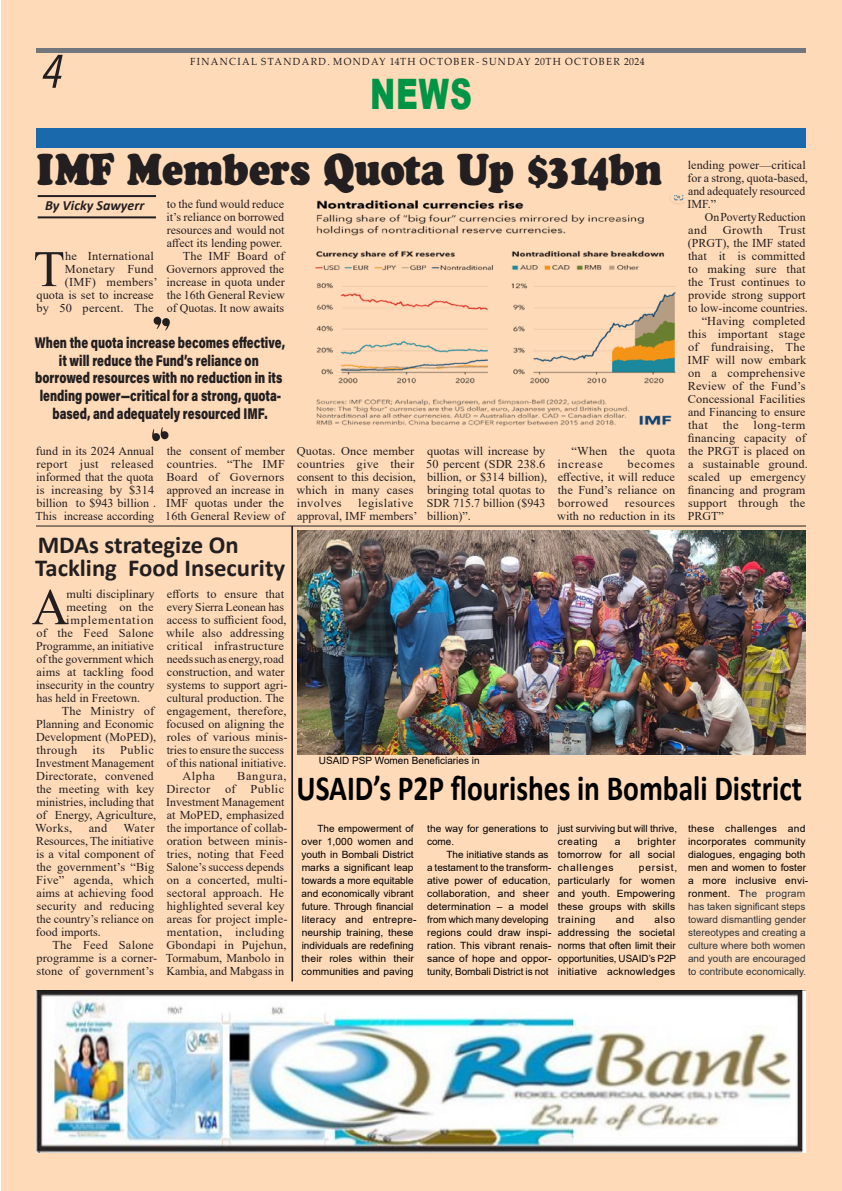
<style>
.page{position:relative;width:842px;height:1191px;background:#fff}
.page>*{position:absolute;margin:0;border:0;box-sizing:border-box;transform-origin:0 0}
.body{font:51.3px "Times New Roman";color:#231f20}
.t1{font:50px "Acumin Variable Concept";color:#231f20}
.t2{font:condensed 44.9px "Cooper Black BQ";color:#231f20}
.t3{font:900 42px "Arial";color:#009546;scale:.72 1}
.Normal__Web{font:700 35.5px "Calibri";color:#000;scale:.83 1}
.t4{font:700 24.4px/23.6px "Calibri";color:#231f20}
.body-2{font:15.5px/17.6px "Acumin Variable Concept";color:#231f20;text-align:center;scale:.74 1}
.t5{font:italic 700 14px "Calibri";color:#231f20}
.body-3{font:12px/13px "Times New Roman";letter-spacing:.005em;color:#231f20}
.body-4{font:12px/13px "Times New Roman";letter-spacing:.025em;color:#231f20}
.body-5{font:12px "Times New Roman";letter-spacing:.06em;color:#231f20}
.t6{font:10.3px "Palatino Linotype";letter-spacing:.14em;color:#231f20;scale:.95 1}
.body-6{font:10px/13px "Arial";letter-spacing:.005em;color:#000}
.body-7{font:10px/13px "Arial";color:#2c363a}
.Normal__Web-2{font:10px "Arial";color:#000}
.s1{color:#000}
</style>
<div class="page">
<div style="left:1px;top:0;width:840px;height:1191px;background:#fedab8"></div>
<div style="left:36px;top:128px;width:770px;height:19px;background:#1a69ac"></div>
<hr style="left:36px;top:48px;width:770px;height:4px;background:#72777d">
<img style="left:36px;top:990px;width:770px;height:162px">
<hr style="left:38px;top:195px;width:118px;height:2px;background:#231f20">
<hr style="left:38px;top:216px;width:118px;height:2px;background:#231f20">
<svg style="left:152px;top:427px;width:17px;height:15px"></svg>
<svg style="left:153px;top:316px;width:17px;height:15px"></svg>
<hr style="left:36px;top:525px;width:770px;height:1px;background:#231f20">
<img style="left:315px;top:195px;width:369px;height:231px">
<hr style="left:292px;top:526px;width:1px;height:455px;background:#231f20">
<img style="left:298px;top:530px;width:508px;height:224px">
<h2 class="t1" style="left:42px;top:36px;width:22px">4</h2>
<p class="t6" style="left:190px;top:54px;width:480px">FINANCIAL STANDARD. MONDAY 14TH OCTOBER- SUNDAY 20TH OCTOBER 2024</p>
<p class="t3" style="left:370px;top:64px;width:143px">NEWS</p>
<p class="t2" style="left:37px;top:143px;width:627px">IMF Members Quota Up $314bn</p>
<p class="body-3" style="left:166px;top:197px;width:119px;text-align:justify">to the fund would reduce it’s reliance on borrowed resources and would not affect its lending power.</p>
<p class="body-3" style="left:166px;top:249px;width:120px;text-align:justify;text-indent:16px">The IMF Board of Governors approved the increase in quota under the 16th General Review of Quotas. It now awaits</p>
<p class="t5" style="left:45px;top:196px;width:101px">By Vicky Sawyerr</p>
<p class="body" style="left:33px;top:233px;width:33px">T</p>
<p class="body-3" style="left:65px;top:249px;width:90px">he International</p>
<p class="body-4" style="left:65px;top:262px;width:91px">Monetary Fund</p>
<p class="body-3" style="left:65px;top:275px;width:94px">(IMF) members’</p>
<p class="body-3" style="left:37px;top:288px;width:119px">quota is set to increase</p>
<p class="body-3" style="left:36px;top:301px;width:119px">by 50 percent. The</p>
<p class="body-2" style="left:35px;top:333px;width:340px">When the quota increase becomes effective, it will reduce the Fund’s reliance on borrowed resources with no reduction in its lending power—critical for a strong, quota&shy;based, and adequately resourced IMF.</p>
<p class="body-3" style="left:35px;top:444px;width:122px">fund in its 2024 Annual report just released informed that the quota is increasing by $314 billion to $943 billion .<br>This increase according</p>
<p class="body-3" style="left:165px;top:444px;width:121px;text-align:justify">the consent of member countries. “The IMF Board of Governors approved an increase in IMF quotas under the 16th General Review of</p>
<p class="body-3" style="left:296px;top:444px;width:121px">Quotas. Once member countries give their consent to this decision, which in many cases involves</p>
<p class="body-3" style="left:297px;top:496px;width:122px;text-indent:61px">legislative approval, IMF members’</p>
<p class="body-3" style="left:426px;top:444px;width:122px">quotas will increase by<br>50 percent (SDR 238.6 billion, or $314 billion), bringing total quotas to<br>SDR 715.7 billion ($943 billion)”.</p>
<p class="body-4" style="left:557px;top:444px;width:119px;text-indent:14px">“When the quota increase</p>
<p class="body-3" style="left:558px;top:457px;width:119px;text-align:justify;text-indent:70px">becomes effective, it will reduce the Fund’s reliance on borrowed</p>
<p class="body-3" style="left:557px;top:496px;width:119px;text-align:right">resources<br>with no reduction in its</p>
<p class="body-3" style="left:687px;top:158px;width:122px">lending power—critical for a strong, quota-based, and adequately resourced<br>IMF.”</p>
<p class="body-3" style="left:688px;top:210px;width:119px;text-indent:17px">On Poverty Reduction and</p>
<p class="body-3" style="left:723px;top:223px;width:41px">Growth</p>
<p class="body-3" style="left:688px;top:223px;width:122px;text-indent:91px">Trust (PRGT), the IMF stated that it is committed to making sure that the Trust continues to provide strong support to low-income countries.</p>
<p class="body-3" style="left:688px;top:314px;width:122px;text-indent:14px">“Having completed this important stage of fundraising, The<br>IMF will now embark on a comprehensive<br>Review of the Fund’s<br>Concessional Facilities and Financing to ensure that the long-term financing capacity of the PRGT is placed on a sustainable ground. scaled up emergency financing and program support through the<br>PRGT”</p>
<p class="t4" style="left:35px;top:532px;width:252px">MDAs strategize On<br>Tackling Food Insecurity</p>
<p class="body-3" style="left:166px;top:587px;width:123px">efforts to ensure that every Sierra Leonean has access to sufficient food, while also addressing critical infrastructure needs such as energy, road construction, and water systems to support agri&shy;cultural production. The engagement, therefore, focused on aligning the roles of various minis&shy;tries to ensure the success of this national initiative.</p>
<p class="body-3" style="left:182px;top:769px;width:34px">Alpha</p>
<p class="body" style="left:32px;top:571px;width:39px">A</p>
<p class="body-3" style="left:66px;top:587px;width:90px">multi disciplinary</p>
<p class="body-3" style="left:66px;top:600px;width:89px">meeting on the</p>
<p class="body-5" style="left:66px;top:612px;width:89px">implementation</p>
<p class="body-3" style="left:36px;top:626px;width:119px">of the Feed Salone</p>
<p class="body-3" style="left:36px;top:639px;width:119px">Programme, an initiative</p>
<p class="body-3" style="left:36px;top:652px;width:119px">of the government which</p>
<p class="body-3" style="left:37px;top:665px;width:119px">aims at tackling food</p>
<p class="body-3" style="left:36px;top:678px;width:120px">insecurity in the country</p>
<p class="body-3" style="left:36px;top:691px;width:105px">has held in Freetown.</p>
<p class="body-3" style="left:36px;top:704px;width:122px;text-indent:26px">The Ministry of<br>Planning and Economic<br>Development (MoPED), through</p>
<p class="body-3" style="left:35px;top:743px;width:123px;text-indent:85px">Public<br>Investment Management<br>Directorate, convened the meeting with key ministries, including that of Energy, Agriculture,<br>Works,</p>
<p class="body-3" style="left:92px;top:743px;width:14px">its</p>
<p class="Normal__Web-2" style="left:319px;top:753px;width:162px">USAID PSP Women Beneficiaries in</p>
<p class="body-3" style="left:166px;top:769px;width:123px;text-indent:72px">Bangura,<br>Director of Public<br>Investment Management at MoPED, emphasized the importance of collab&shy;oration between minis&shy;tries, noting that Feed<br>Salone’s success depends on a concerted, multi&shy;sectoral approach. He highlighted several key areas for project imple&shy;mentation, including<br>Gbondapi in Pujehun,<br>Tormabum, Manbolo in<br>Kambia, and Mabgass in</p>
<p class="Normal__Web" style="left:296px;top:763px;width:610px">USAID’s P2P flourishes in Bombali District</p>
<p class="body-3" style="left:89px;top:821px;width:20px">and</p>
<p class="body-3" style="left:36px;top:821px;width:120px;text-align:justify;text-indent:88px">Water Resources, The initiative is a vital component of the government’s “Big Five” agenda, which aims at achieving food security and reducing the country’s reliance on food imports.</p>
<p class="body-3" style="left:36px;top:938px;width:122px;text-indent:16px">The Feed Salone programme is a corner&shy;stone of government’s</p>
<p class="body-6" style="left:301px;top:822px;width:117px;text-indent:16px">The empowerment of over 1,000 women and youth in Bombali District marks a significant leap towards a more equitable and economically vibrant future. Through financial literacy and entrepre&shy;neurship training, these individuals are redefining their roles within their communities and paving</p>
<p class="body-6" style="left:427px;top:822px;width:123px">the way for generations to come.</p>
<p class="body-6" style="left:558px;top:822px;width:121px">just surviving but will thrive, creating</p>
<p class="body-7" style="left:688px;top:822px;width:122px"><span class="s1">these challenges and incorporates community dialogues, engaging both men and women to foster a more inclusive envi&shy;ronment. T</span>he program has taken significant steps toward dismantling gender stereotypes and creating a culture where both women and youth are encouraged to contribute economically.</p>
<p class="body-6" style="left:558px;top:835px;width:120px;text-align:justify;text-indent:80px">brighter tomorrow for all social challenges</p>
<p class="body-6" style="left:615px;top:835px;width:7px">a</p>
<p class="body-6" style="left:427px;top:848px;width:126px;text-indent:19px">The initiative stands as a testament to the transform&shy;ative power of education, collaboration, and sheer determination – a model from which many developing regions could draw inspi&shy;ration. This vibrant renais&shy;sance of hope and oppor&shy;tunity, Bombali District is not</p>
<p class="body-6" style="left:558px;top:861px;width:121px;text-indent:81px">persist, particularly for women and youth. Empowering these groups with skills training</p>
<p class="body-6" style="left:558px;top:913px;width:120px;text-align:justify;text-indent:97px">also addressing the societal norms that often limit their opportunities, USAID’s P2P initiative acknowledges</p>
<p class="body-6" style="left:616px;top:913px;width:20px">and</p>
</div>
